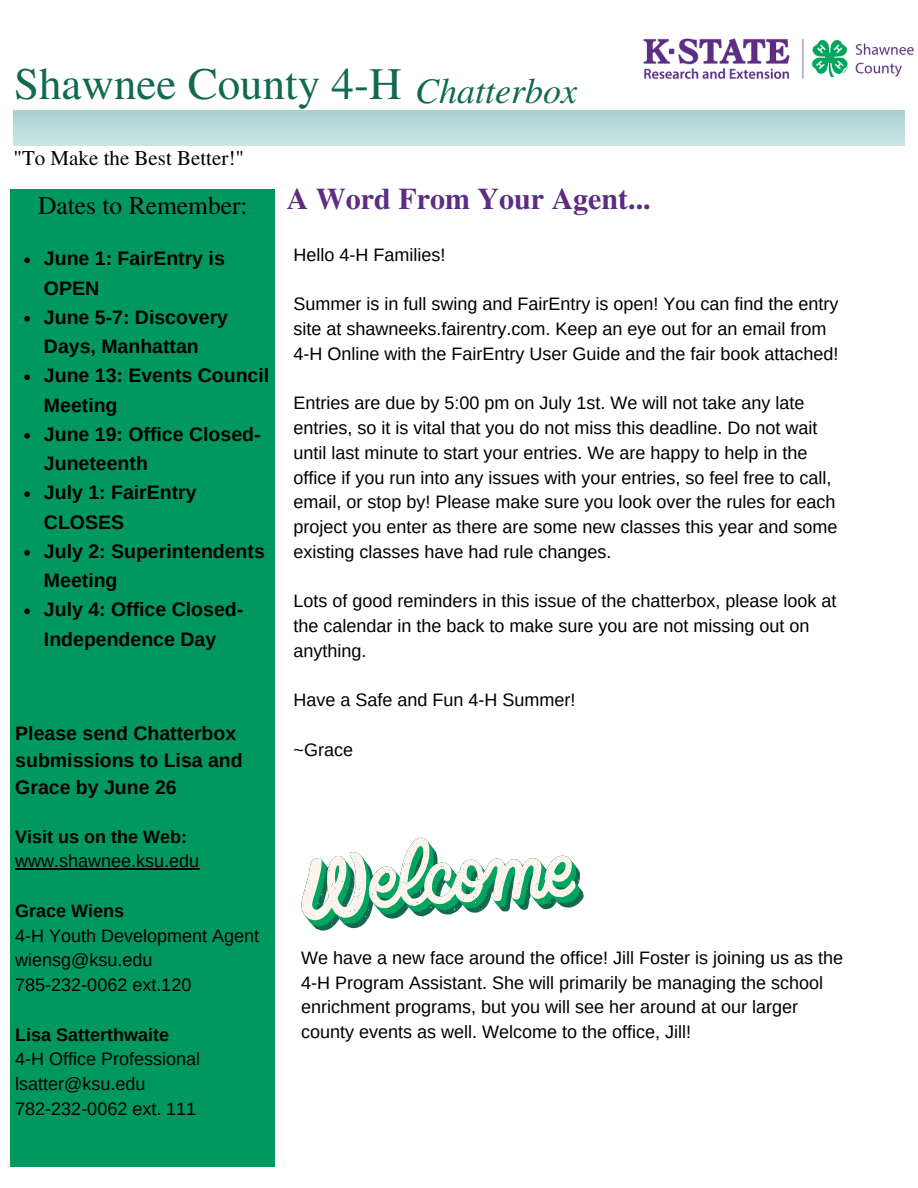
<style>
.page{position:relative;width:918px;height:1188px;background:#fff}
.page>*{position:absolute;margin:0;border:0;box-sizing:border-box;transform-origin:0 0}
.t1{font:45px "Te X Gyre Termes";color:#136850}
.t2{font:italic 36px "Te X Gyre Termes";color:#136850}
.t3{font:700 30px "Te X Gyre Termes";color:#5c2d83}
.t4{font:25.5px "Te X Gyre Termes";color:#000}
.t5{font:21px "Te X Gyre Termes";color:#000}
.t6{font:700 19.5px/29.2px "Arimo";color:#000}
.t7{font:18px/24.8px "Arimo";color:#000}
.t8{font:700 18px "Arimo";color:#000}
.s1{font-weight:700}
</style>
<div class="page">
<div style="left:11px;top:189px;width:264px;height:977px;background:#00985f"></div>
<hr style="left:15px;top:869px;width:184px;height:1px;background:#000">
<img style="left:643px;top:38px;width:271px;height:42px">
<svg style="left:301px;top:837px;width:283px;height:94px"></svg>
<svg style="left:24px;top:257px;width:6px;height:6px"></svg>
<svg style="left:24px;top:316px;width:6px;height:6px"></svg>
<svg style="left:24px;top:374px;width:6px;height:6px"></svg>
<svg style="left:24px;top:433px;width:6px;height:6px"></svg>
<svg style="left:24px;top:491px;width:6px;height:6px"></svg>
<svg style="left:24px;top:550px;width:6px;height:6px"></svg>
<svg style="left:24px;top:608px;width:6px;height:6px"></svg>
<p class="t1" style="left:14px;top:52px;width:389px">Shawnee County 4-H</p>
<p class="t2" style="left:415px;top:64px;width:164px">Chatterbox</p>
<p class="t5" style="left:14px;top:143px;width:232px">"To Make the Best Better!"</p>
<p class="t4" style="left:38px;top:187px;width:211px">Dates to Remember:</p>
<p class="t3" style="left:287px;top:175px;width:365px">A Word From Your Agent...</p>
<h3 class="t6" style="left:44px;top:244px;width:182px">June 1: FairEntry is<br>OPEN</h3>
<p class="t6" style="left:44px;top:302px;width:186px">June 5-7: Discovery<br>Days, Manhattan</p>
<p class="t6" style="left:44px;top:361px;width:227px">June 13: Events Council<br>Meeting</p>
<p class="t6" style="left:44px;top:419px;width:218px">June 19: Office Closed-<br>Juneteenth</p>
<p class="t6" style="left:44px;top:478px;width:154px">July 1: FairEntry<br>CLOSES</p>
<p class="t6" style="left:44px;top:536px;width:222px">July 2: Superintendents<br>Meeting</p>
<p class="t6" style="left:44px;top:595px;width:201px">July 4: Office Closed-<br>Independence Day</p>
<h4 class="t7" style="left:294px;top:242px;width:153px">Hello 4-H Families!</h4>
<p class="t7" style="left:294px;top:292px;width:546px">Summer is in full swing and FairEntry is open! You can find the entry site at shawneeks.fairentry.com. Keep an eye out for an email from<br>4-H Online with the FairEntry User Guide and the fair book attached!</p>
<p class="t7" style="left:294px;top:391px;width:545px">Entries are due by 5:00 pm on July 1st. We will not take any late entries, so it is vital that you do not miss this deadline. Do not wait until last minute to start your entries. We are happy to help in the office if you run into any issues with your entries, so feel free to call, email, or stop by! Please make sure you look over the rules for each project you enter as there are some new classes this year and some existing classes have had rule changes.</p>
<p class="t7" style="left:294px;top:589px;width:544px">Lots of good reminders in this issue of the chatterbox, please look at the calendar in the back to make sure you are not missing out on anything.</p>
<p class="t7" style="left:294px;top:688px;width:283px">Have a Safe and Fun 4-H Summer!</p>
<p class="t7" style="left:294px;top:737px;width:61px">~Grace</p>
<p class="t6" style="left:15px;top:720px;width:229px;line-height:27px">Please send Chatterbox submissions to Lisa and<br>Grace by June 26</p>
<h1 class="t7" style="left:15px;top:824px;width:186px"><span class="s1">Visit us on the Web: </span>www.shawnee.ksu.edu</h1>
<h2 class="t8" style="left:15px;top:901px;width:110px">Grace Wiens</h2>
<p class="t7" style="left:15px;top:923px;width:245px">4-H Youth Development Agent wiensg@ksu.edu</p>
<h6 class="t7" style="left:15px;top:973px;width:178px">785-232-0062 ext.120</h6>
<h5 class="t8" style="left:15px;top:1024px;width:155px">Lisa Satterthwaite</h5>
<p class="t7" style="left:15px;top:1047px;width:186px">4-H Office Professional</p>
<p class="t7" style="left:15px;top:1072px;width:132px">lsatter@ksu.edu</p>
<p class="t7" style="left:15px;top:1096px;width:183px">782-232-0062 ext. 111</p>
<p class="t7" style="left:301px;top:945px;width:543px">We have a new face around the office! Jill Foster is joining us as the 4-H Program Assistant. She will primarily be managing the school enrichment programs, but you will see her around at our larger county events as well. Welcome to the office, Jill!</p>
</div>
